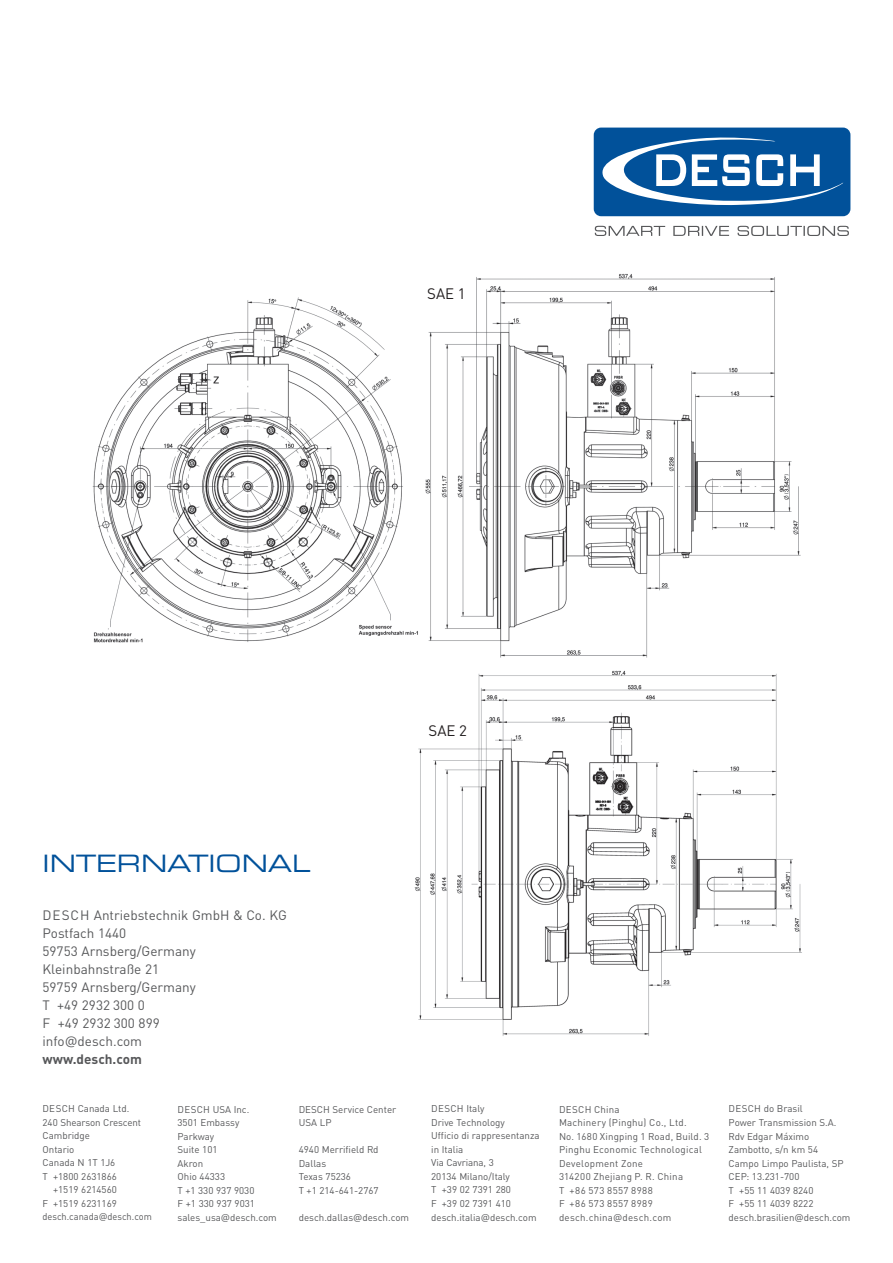
<style>
.page{position:relative;width:893px;height:1263px;background:#fff}
.page>*{position:absolute;margin:0;border:0;box-sizing:border-box;transform-origin:0 0}
.t1{font:24px "Eurostile LT Pro Ex 2";color:#01519a}
.t2{font:15px "DINOT";color:#231f20}
.t3{font:13.5px/18px "DINOT";color:#57585a}
.t4{font:9.75px/13.5px "DINOT";color:#57585a}
.t5{font:9.75px/13.5px "DINOT";letter-spacing:.025em;color:#57585a}
.t6{font:9.75px "DINOT";color:#57585a;scale:.95 1}
.s1{font-family:"Microsoft Phags Pa"}
.s2{font-weight:700}
</style>
<div class="page">
<div style="left:594px;top:128px;width:256px;height:88px;background:#01519a;border-radius:7px"></div>
<svg style="left:602px;top:137px;width:241px;height:69px"></svg>
<svg style="left:595px;top:226px;width:254px;height:10px"></svg>
<img style="left:92px;top:273px;width:709px;height:385px">
<img style="left:414px;top:670px;width:388px;height:366px">
<h2 class="t2" style="left:427px;top:282px;width:40px">SAE 1</h2>
<h2 class="t2" style="left:429px;top:719px;width:40px">SAE 2</h2>
<h1 class="t1" style="left:43px;top:847px;width:269px">INTERNATIONAL</h1>
<h3 class="t3" style="left:43px;top:905px;width:246px">DESCH Antriebstechnik GmbH &amp; Co. KG<br>Postfach 1440<br>59753 Arnsberg/Germany<br>Kleinbahnstraße 21<br>59759 Arnsberg/Germany<br>T +49 2932 300 0<br>F +49 2932 300 899<br>info<span class="s1">@</span>desch.com<br><span class="s2">www.desch.com</span></h3>
<p class="t4" style="left:43px;top:1101px;width:88px">DESCH Canada Ltd.</p>
<p class="t4" style="left:43px;top:1115px;width:100px">240 Shearson Crescent</p>
<p class="t4" style="left:43px;top:1128px;width:49px">Cambridge</p>
<p class="t4" style="left:43px;top:1142px;width:33px">Ontario</p>
<p class="t4" style="left:43px;top:1155px;width:74px">Canada N 1T 1J6</p>
<p class="t4" style="left:43px;top:1169px;width:76px">T +1800 2631866</p>
<p class="t4" style="left:53px;top:1182px;width:65px">+1519 6214560</p>
<p class="t4" style="left:43px;top:1196px;width:76px">F +1519 6231169</p>
<p class="t6" style="left:43px;top:1209px;width:117px">desch.canada<span class="s1">@</span>desch.com</p>
<p class="t4" style="left:178px;top:1102px;width:101px">DESCH USA Inc.<br>3501 Embassy<br>Parkway<br>Suite 101<br>Akron<br>Ohio 44333<br>T +1 330 937 9030<br>F +1 330 937 9031 sales_usa<span class="s1">@</span>desch.com</p>
<p class="t4" style="left:299px;top:1102px;width:99px">DESCH Service Center<br>USA LP</p>
<p class="t4" style="left:299px;top:1142px;width:81px">4940 Merrifield Rd<br>Dallas<br>Texas 75236<br>T +1 214-641-2767</p>
<p class="t4" style="left:299px;top:1210px;width:112px">desch.dallas<span class="s1">@</span>desch.com</p>
<p class="t4" style="left:431px;top:1101px;width:110px">DESCH Italy<br>Drive Technology<br>Ufficio di rappresentanza in Italia<br>Via Cavriana, 3<br>20134 Milano/Italy<br>T +39 02 7391 280<br>F +39 02 7391 410 desch.italia<span class="s1">@</span>desch.com</p>
<p class="t4" style="left:729px;top:1101px;width:123px">DESCH do Brasil<br>Power Transmission S.A.<br>Rdv Edgar Máximo<br>Zambotto, s/n km 54<br>Campo Limpo Paulista, SP<br>CEP: 13.231-700<br>T +55 11 4039 8240<br>F +55 11 4039 8222 desch.brasilien<span class="s1">@</span>desch.com</p>
<p class="t5" style="left:559px;top:1101px;width:152px">DESCH China<br>Machinery (Pinghu) Co., Ltd.<br>No. 1680 Xingping 1 Road, Build. 3<br>Pinghu Economic Technological<br>Development Zone<br>314200 Zhejiang P. R. China<br>T +86 573 8557 8988<br>F +86 573 8557 8989 desch.china<span class="s1">@</span>desch.com</p>
</div>
